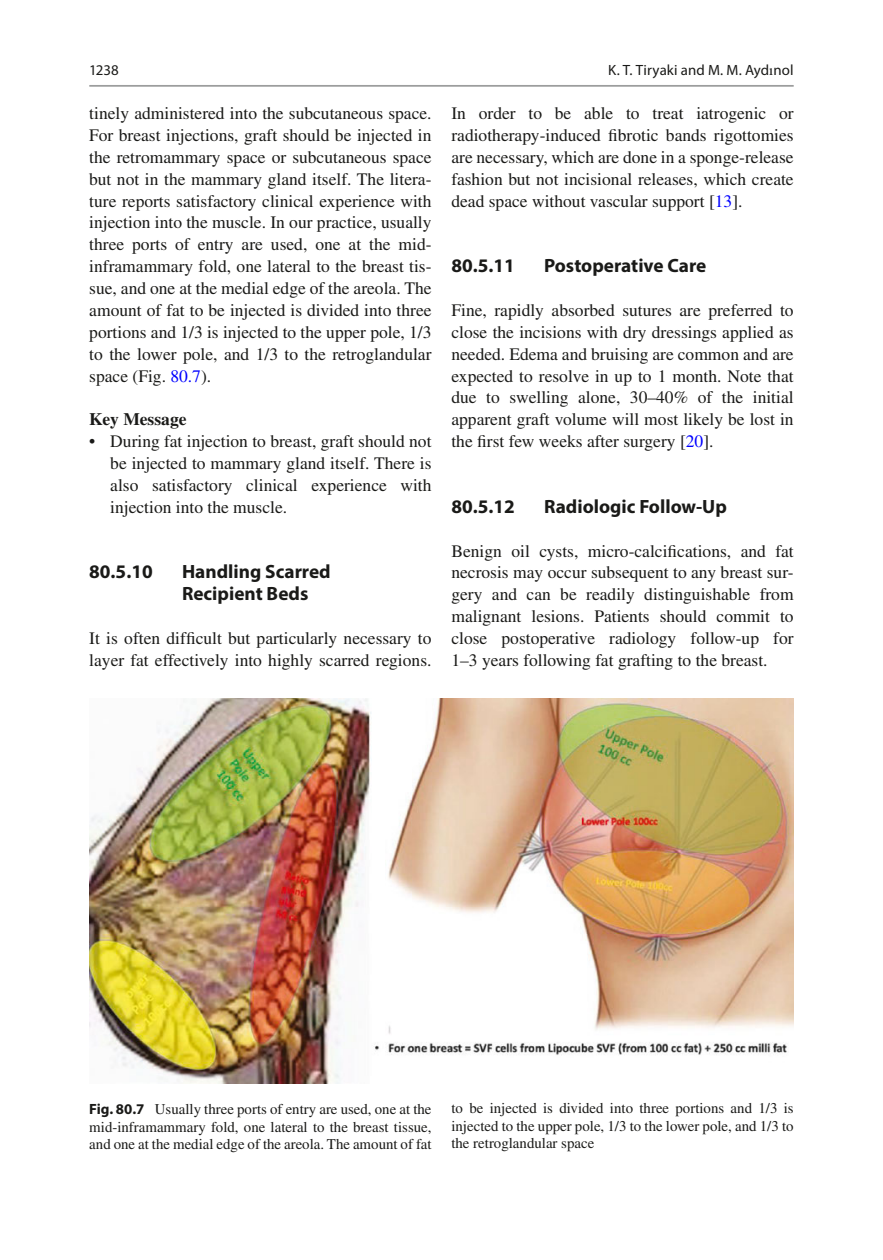
<style>
.page{position:relative;width:883px;height:1260px;background:#fff}
.page>*{position:absolute;margin:0;border:0;box-sizing:border-box;transform-origin:0 0}
.t1{font:700 19.25px/21.9px "Myriad Pro";color:#1a1a18}
.t2{font:17.5px/21.9px "Times LT Std";color:#1a1a18;text-align:justify}
.t3{font:700 17.5px "Times LT Std";color:#1a1a18}
.t4{font:14.88px/17.5px "Times LT Std";color:#1a1a18;text-align:justify}
.t5{font:14.88px "Myriad Pro Regular 2";letter-spacing:.01em;color:#1a1a18}
.t6{font:14.88px "Myriad Pro";color:#1a1a18}
.s1{color:#00f}
.s2{font-family:"STIX General Regular 2"}
.s3{font-family:"Myriad Pro";font-weight:700}
</style>
<div class="page">
<img style="left:90px;top:699px;width:703px;height:384px">
<hr style="left:89px;top:85px;width:705px;height:2px;background:#9c9d9d">
<p class="t6" style="left:89px;top:61px;width:31px">1238</p>
<p class="t2" style="left:89px;top:102px;width:344px">tinely administered into the subcutaneous space.<br>For breast injections, graft should be injected in the retromammary space or subcutaneous space but not in the mammary gland itself. The litera&shy;ture reports satisfactory clinical experience with injection into the muscle. In our practice, usually three ports of entry are used, one at the mid&shy;inframammary fold, one lateral to the breast tis&shy;sue, and one at the medial edge of the areola. The amount of fat to be injected is divided into three portions and 1/3 is injected to the upper pole, 1/3 to the lower pole, and 1/3 to the retroglandular space (Fig. <span class="s1">80.7</span>).</p>
<p class="t3" style="left:89px;top:409px;width:99px">Key Message</p>
<p class="t2" style="left:110px;top:430px;width:323px;text-indent:-21px">• During fat injection to breast, graft should not be injected to mammary gland itself. There is also satisfactory clinical experience with injection into the muscle.</p>
<p class="t1" style="left:89px;top:560px;width:65px">80.5.10</p>
<p class="t1" style="left:182px;top:560px;width:150px">Handling Scarred<br>Recipient Beds</p>
<p class="t2" style="left:89px;top:627px;width:344px">It is often difficult but particularly necessary to layer fat effectively into highly scarred regions.</p>
<p class="t5" style="left:608px;top:61px;width:187px">K. T. Tiryaki and M. M. Ayd<span class="s2">ı</span>nol</p>
<p class="t2" style="left:451px;top:102px;width:344px">In order to be able to treat iatrogenic or radiotherapy-induced fibrotic bands rigottomies are necessary, which are done in a sponge-release fashion but not incisional releases, which create dead space without vascular support [<span class="s1">13</span>].</p>
<p class="t1" style="left:451px;top:254px;width:65px">80.5.11</p>
<p class="t1" style="left:544px;top:254px;width:164px">Postoperative Care</p>
<p class="t2" style="left:451px;top:299px;width:344px">Fine, rapidly absorbed sutures are preferred to close the incisions with dry dressings applied as needed. Edema and bruising are common and are expected to resolve in up to 1 month. Note that due to swelling alone, 30–40% of the initial apparent graft volume will most likely be lost in the first few weeks after surgery [<span class="s1">20</span>].</p>
<p class="t1" style="left:451px;top:495px;width:65px">80.5.12</p>
<p class="t1" style="left:544px;top:495px;width:184px">Radiologic Follow-Up</p>
<p class="t2" style="left:451px;top:540px;width:344px">Benign oil cysts, micro-calcifications, and fat necrosis may occur subsequent to any breast sur&shy;gery and can be readily distinguishable from malignant lesions. Patients should commit to close postoperative radiology follow-up for 1–3 years following fat grafting to the breast.</p>
<p class="t4" style="left:89px;top:1101px;width:344px"><span class="s3">Fig. 80.7</span> Usually three ports of entry are used, one at the mid-inframammary fold, one lateral to the breast tissue, and one at the medial edge of the areola. The amount of fat</p>
<p class="t4" style="left:451px;top:1100px;width:344px">to be injected is divided into three portions and 1/3 is injected to the upper pole, 1/3 to the lower pole, and 1/3 to the retroglandular space</p>
</div>
